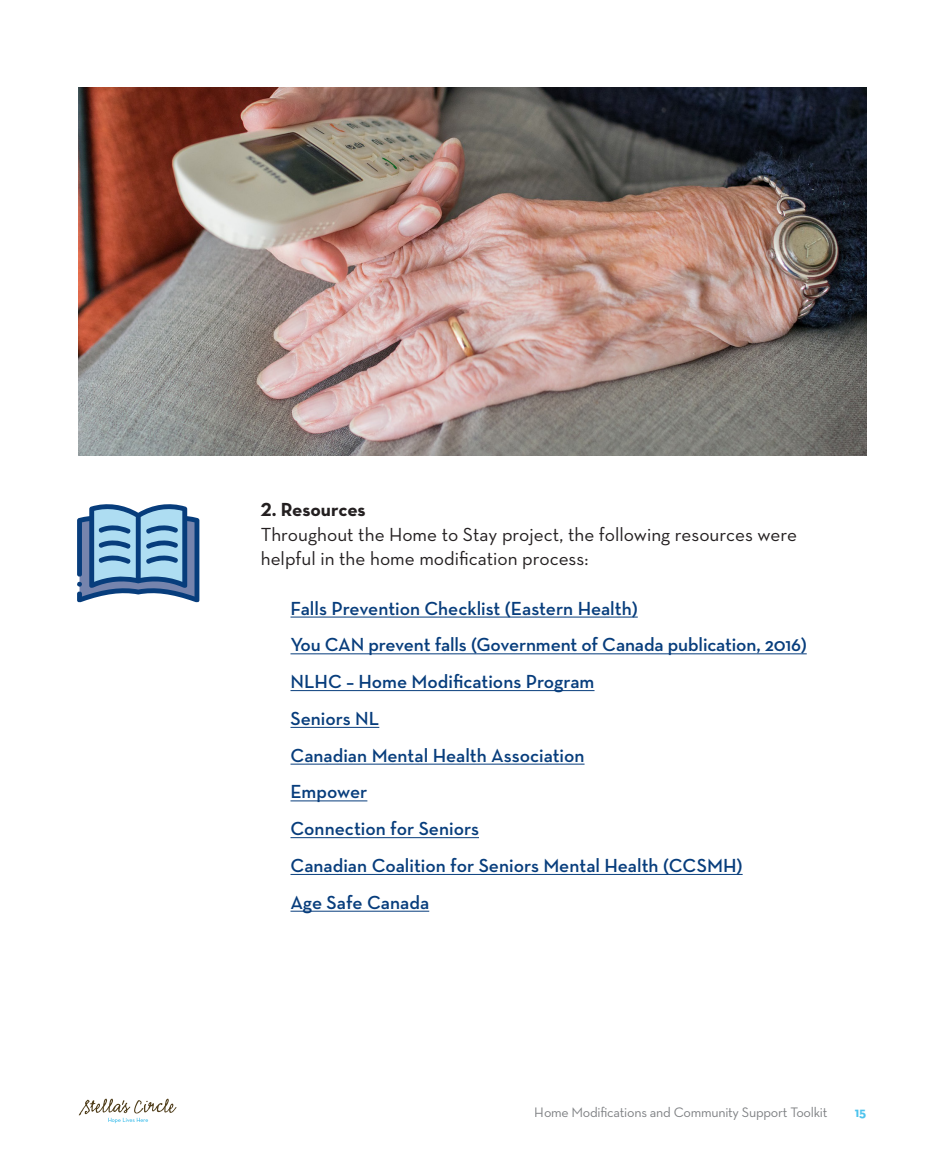
<style>
.page{position:relative;width:945px;height:1166px;background:#fff}
.page>*{position:absolute;margin:0;border:0;box-sizing:border-box;transform-origin:0 0}
.t1{font:600 19.25px "Neutra Text";color:#073d7c}
.t2{font:19.25px/24.5px "Neutra Text";color:#231f20}
.t3{font:700 19.25px "Neutra Text";letter-spacing:-.005em;color:#231f20}
.t4{font:14px "Neutra Text";letter-spacing:-.02em;color:#808285}
.t5{font:700 14px "Neutra Text";color:#4ec3ed}
.s1{font-family:"Neutra Text Bold Alt";font-weight:400}
</style>
<div class="page">
<svg style="left:79px;top:1098px;width:97px;height:25px"></svg>
<hr style="left:290px;top:617px;width:348px;height:1px;background:#073d7c">
<hr style="left:290px;top:653px;width:517px;height:1px;background:#073d7c">
<hr style="left:290px;top:690px;width:305px;height:1px;background:#073d7c">
<hr style="left:290px;top:727px;width:89px;height:1px;background:#073d7c">
<hr style="left:290px;top:764px;width:295px;height:1px;background:#073d7c">
<hr style="left:290px;top:800px;width:77px;height:1px;background:#073d7c">
<hr style="left:290px;top:837px;width:189px;height:1px;background:#073d7c">
<hr style="left:290px;top:874px;width:453px;height:1px;background:#073d7c">
<hr style="left:290px;top:911px;width:139px;height:1px;background:#073d7c">
<img style="left:79px;top:88px;width:787px;height:367px">
<svg style="left:77px;top:504px;width:122px;height:99px;background:#749bbf"></svg>
<p class="t3" style="left:261px;top:498px;width:106px"><span class="s1">2.</span> Resources</p>
<p class="t2" style="left:261px;top:522px;width:538px">Throughout the Home to Stay project, the following resources were helpful in the home modification process:</p>
<p class="t1" style="left:290px;top:596px;width:349px">Falls Prevention Checklist (Eastern Health)</p>
<p class="t1" style="left:290px;top:633px;width:518px">You CAN prevent falls (Government of Canada publication, 2016)</p>
<p class="t1" style="left:290px;top:669px;width:306px">NLHC – Home Modifications Program</p>
<p class="t1" style="left:290px;top:706px;width:90px">Seniors NL</p>
<p class="t1" style="left:290px;top:743px;width:296px">Canadian Mental Health Association</p>
<p class="t1" style="left:290px;top:780px;width:78px">Empower</p>
<p class="t1" style="left:290px;top:816px;width:190px">Connection for Seniors</p>
<p class="t1" style="left:290px;top:853px;width:454px">Canadian Coalition for Seniors Mental Health (CCSMH)</p>
<p class="t1" style="left:290px;top:890px;width:140px">Age Safe Canada</p>
<p class="t4" style="left:535px;top:1103px;width:294px">Home Modifications and Community Support Toolkit</p>
<p class="t5" style="left:855px;top:1103px;width:13px">15</p>
</div>
